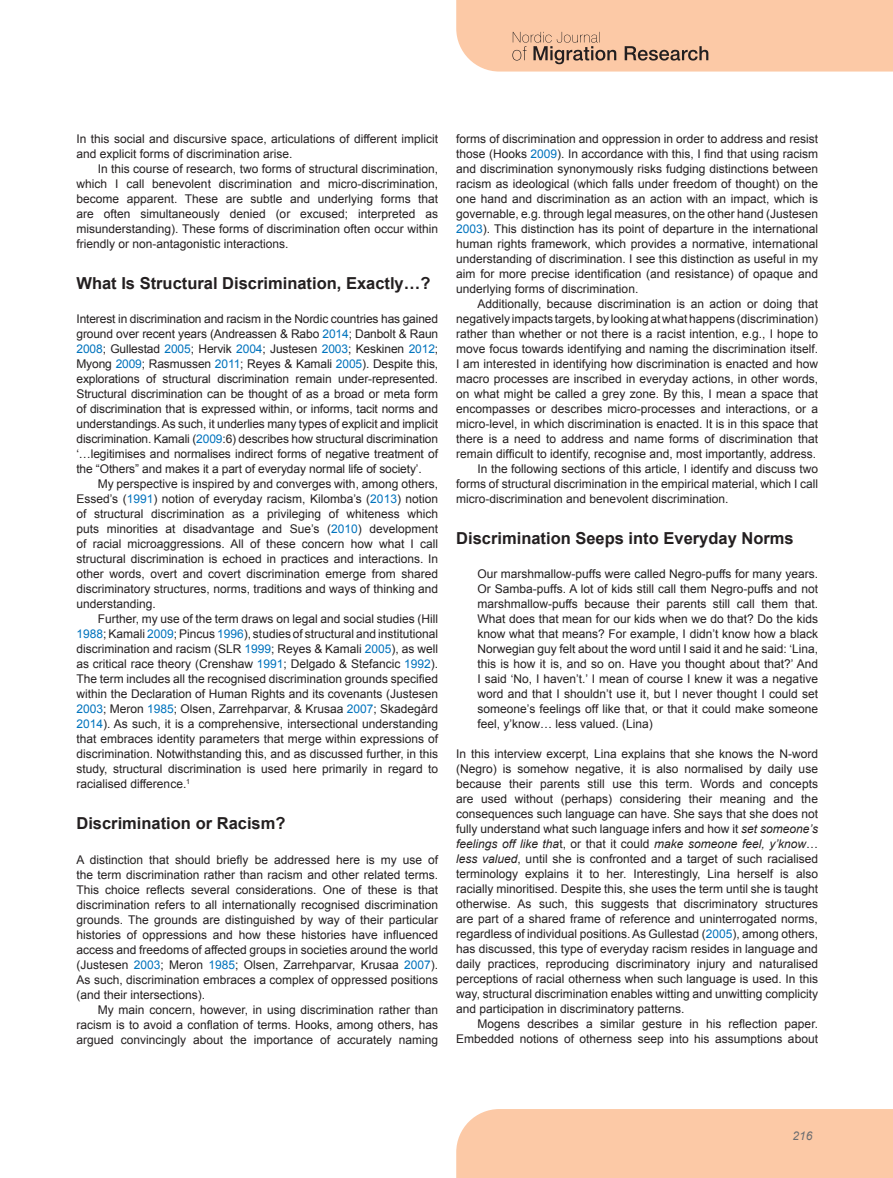
<style>
.page{position:relative;width:893px;height:1178px;background:#fff}
.page>*{position:absolute;margin:0;border:0;box-sizing:border-box;transform-origin:0 0}
.t1{font:700 16.5px "Arial";color:#231f20}
.t2{font:12px/15px "Arial";color:#231f20;text-align:justify}
.t3{font:italic 12px "Arial";color:#6c6d70}
.s1{color:#0073bd}
.s2{font-style:italic}
</style>
<div class="page">
<div style="left:456px;top:1109px;width:437px;height:69px;background:#fcc9a6"></div>
<svg style="left:456px;top:0;width:437px;height:72px;background:#f4c4a3"></svg>
<p class="t2" style="left:76px;top:131px;width:363px">In this social and discursive space, articulations of different implicit and explicit forms of discrimination arise.</p>
<p class="t2" style="left:76px;top:161px;width:363px;text-indent:21px">In this course of research, two forms of structural discrimination, which I call benevolent discrimination and micro-discrimination, become apparent. These are subtle and underlying forms that are often simultaneously denied (or excused; interpreted as misunderstanding). These forms of discrimination often occur within friendly or non-antagonistic interactions.</p>
<h1 class="t1" style="left:76px;top:272px;width:355px">What Is Structural Discrimination, Exactly…?</h1>
<p class="t2" style="left:76px;top:312px;width:363px">Interest in discrimination and racism in the Nordic countries has gained ground over recent years (Andreassen &amp; Rabo <span class="s1">2014</span>; Danbolt &amp; Raun <span class="s1">2008</span>; Gullestad <span class="s1">2005</span>; Hervik <span class="s1">2004</span>; Justesen <span class="s1">2003</span>; Keskinen <span class="s1">2012</span>; Myong <span class="s1">2009</span>; Rasmussen <span class="s1">2011</span>; Reyes &amp; Kamali <span class="s1">2005</span>). Despite this, explorations of structural discrimination remain under-represented.<br>Structural discrimination can be thought of as a broad or meta form of discrimination that is expressed within, or informs, tacit norms and understandings. As such, it underlies many types of explicit and implicit discrimination. Kamali (<span class="s1">2009</span>:6) describes how structural discrimination ‘…legitimises and normalises indirect forms of negative treatment of the “Others” and makes it a part of everyday normal life of society’.</p>
<p class="t2" style="left:76px;top:477px;width:363px;text-indent:21px">My perspective is inspired by and converges with, among others, Essed’s (<span class="s1">1991</span>) notion of everyday racism, Kilomba’s (<span class="s1">2013</span>) notion of structural discrimination as a privileging of whiteness which puts minorities at disadvantage and Sue’s (<span class="s1">2010</span>) development of racial microaggressions. All of these concern how what I call structural discrimination is echoed in practices and interactions. In other words, overt and covert discrimination emerge from shared discriminatory structures, norms, traditions and ways of thinking and understanding.</p>
<p class="t2" style="left:76px;top:612px;width:363px;text-indent:21px">Further, my use of the term draws on legal and social studies (Hill <span class="s1">1988</span>; Kamali <span class="s1">2009</span>; Pincus <span class="s1">1996</span>), studies of structural and institutional discrimination and racism (SLR <span class="s1">1999</span>; Reyes &amp; Kamali <span class="s1">2005</span>), as well as critical race theory (Crenshaw <span class="s1">1991</span>; Delgado &amp; Stefancic <span class="s1">1992</span>).<br>The term includes all the recognised discrimination grounds specified within the Declaration of Human Rights and its covenants (Justesen <span class="s1">2003</span>; Meron <span class="s1">1985</span>; Olsen, Zarrehparvar, &amp; Krusaa <span class="s1">2007</span>; Skadegård <span class="s1">2014</span>). As such, it is a comprehensive, intersectional understanding that embraces identity parameters that merge within expressions of discrimination. Notwithstanding this, and as discussed further, in this study, structural discrimination is used here primarily in regard to racialised difference.<sup>1</sup></p>
<h1 class="t1" style="left:76px;top:812px;width:211px">Discrimination or Racism?</h1>
<p class="t2" style="left:76px;top:852px;width:363px">A distinction that should briefly be addressed here is my use of the term discrimination rather than racism and other related terms.<br>This choice reflects several considerations. One of these is that discrimination refers to all internationally recognised discrimination grounds. The grounds are distinguished by way of their particular histories of oppressions and how these histories have influenced access and freedoms of affected groups in societies around the world (Justesen <span class="s1">2003</span>; Meron <span class="s1">1985</span>; Olsen, Zarrehparvar, Krusaa <span class="s1">2007</span>).<br>As such, discrimination embraces a complex of oppressed positions (and their intersections).</p>
<p class="t2" style="left:76px;top:1002px;width:363px;text-indent:21px">My main concern, however, in using discrimination rather than racism is to avoid a conflation of terms. Hooks, among others, has argued convincingly about the importance of accurately naming</p>
<p class="t2" style="left:456px;top:131px;width:363px">forms of discrimination and oppression in order to address and resist those (Hooks <span class="s1">2009</span>). In accordance with this, I find that using racism and discrimination synonymously risks fudging distinctions between racism as ideological (which falls under freedom of thought) on the one hand and discrimination as an action with an impact, which is governable, e.g. through legal measures, on the other hand (Justesen <span class="s1">2003</span>). This distinction has its point of departure in the international human rights framework, which provides a normative, international understanding of discrimination. I see this distinction as useful in my aim for more precise identification (and resistance) of opaque and underlying forms of discrimination.</p>
<p class="t2" style="left:477px;top:296px;width:342px">Additionally, because discrimination is an action or doing that</p>
<p class="t2" style="left:456px;top:311px;width:363px">negatively impacts targets, by looking at what happens (discrimination)</p>
<p class="t2" style="left:456px;top:326px;width:363px">rather than whether or not there is a racist intention, e.g., I hope to</p>
<p class="t2" style="left:456px;top:341px;width:363px">move focus towards identifying and naming the discrimination itself.</p>
<p class="t2" style="left:456px;top:356px;width:363px">I am interested in identifying how discrimination is enacted and how</p>
<p class="t2" style="left:456px;top:371px;width:363px">macro processes are inscribed in everyday actions, in other words,</p>
<p class="t2" style="left:456px;top:386px;width:363px">on what might be called a grey zone. By this, I mean a space that</p>
<p class="t2" style="left:456px;top:401px;width:363px">encompasses or describes micro-processes and interactions, or a</p>
<p class="t2" style="left:456px;top:416px;width:363px">micro-level, in which discrimination is enacted. It is in this space that</p>
<p class="t2" style="left:456px;top:431px;width:363px">there is a need to address and name forms of discrimination that</p>
<p class="t2" style="left:456px;top:446px;width:361px">remain difficult to identify, recognise and, most importantly, address.</p>
<p class="t2" style="left:477px;top:461px;width:342px">In the following sections of this article, I identify and discuss two</p>
<p class="t2" style="left:456px;top:476px;width:363px">forms of structural discrimination in the empirical material, which I call</p>
<p class="t2" style="left:456px;top:491px;width:274px">micro-discrimination and benevolent discrimination.</p>
<h1 class="t1" style="left:456px;top:527px;width:339px">Discrimination Seeps into Everyday Norms</h1>
<p class="t2" style="left:477px;top:567px;width:342px">Our marshmallow-puffs were called Negro-puffs for many years.<br>Or Samba-puffs. A lot of kids still call them Negro-puffs and not marshmallow-puffs because their parents still call them that.<br>What does that mean for our kids when we do that? Do the kids know what that means? For example, I didn’t know how a black Norwegian guy felt about the word until I said it and he said: ‘Lina, this is how it is, and so on. Have you thought about that?’ And I said ‘No, I haven’t.’ I mean of course I knew it was a negative word and that I shouldn’t use it, but I never thought I could set someone’s feelings off like that, or that it could make someone feel, y’know… less valued. (Lina)</p>
<p class="t2" style="left:456px;top:747px;width:363px">In this interview excerpt, Lina explains that she knows the N-word (Negro) is somehow negative, it is also normalised by daily use because their parents still use this term. Words and concepts are used without (perhaps) considering their meaning and the consequences such language can have. She says that she does not fully understand what such language infers and how it <span class="s2">set someone’s feelings off like tha</span>t, or that it could <span class="s2">make someone feel, y’know</span>… <span class="s2">less valued</span>, until she is confronted and a target of such racialised terminology explains it to her. Interestingly, Lina herself is also racially minoritised. Despite this, she uses the term until she is taught otherwise. As such, this suggests that discriminatory structures are part of a shared frame of reference and uninterrogated norms, regardless of individual positions. As Gullestad (<span class="s1">2005</span>), among others, has discussed, this type of everyday racism resides in language and daily practices, reproducing discriminatory injury and naturalised perceptions of racial otherness when such language is used. In this way, structural discrimination enables witting and unwitting complicity and participation in discriminatory patterns.</p>
<p class="t2" style="left:456px;top:1017px;width:363px;text-align:right">Mogens describes a similar gesture in his reflection paper.<br>Embedded notions of otherness seep into his assumptions about</p>
<p class="t3" style="left:793px;top:1128px;width:22px">216</p>
</div>
